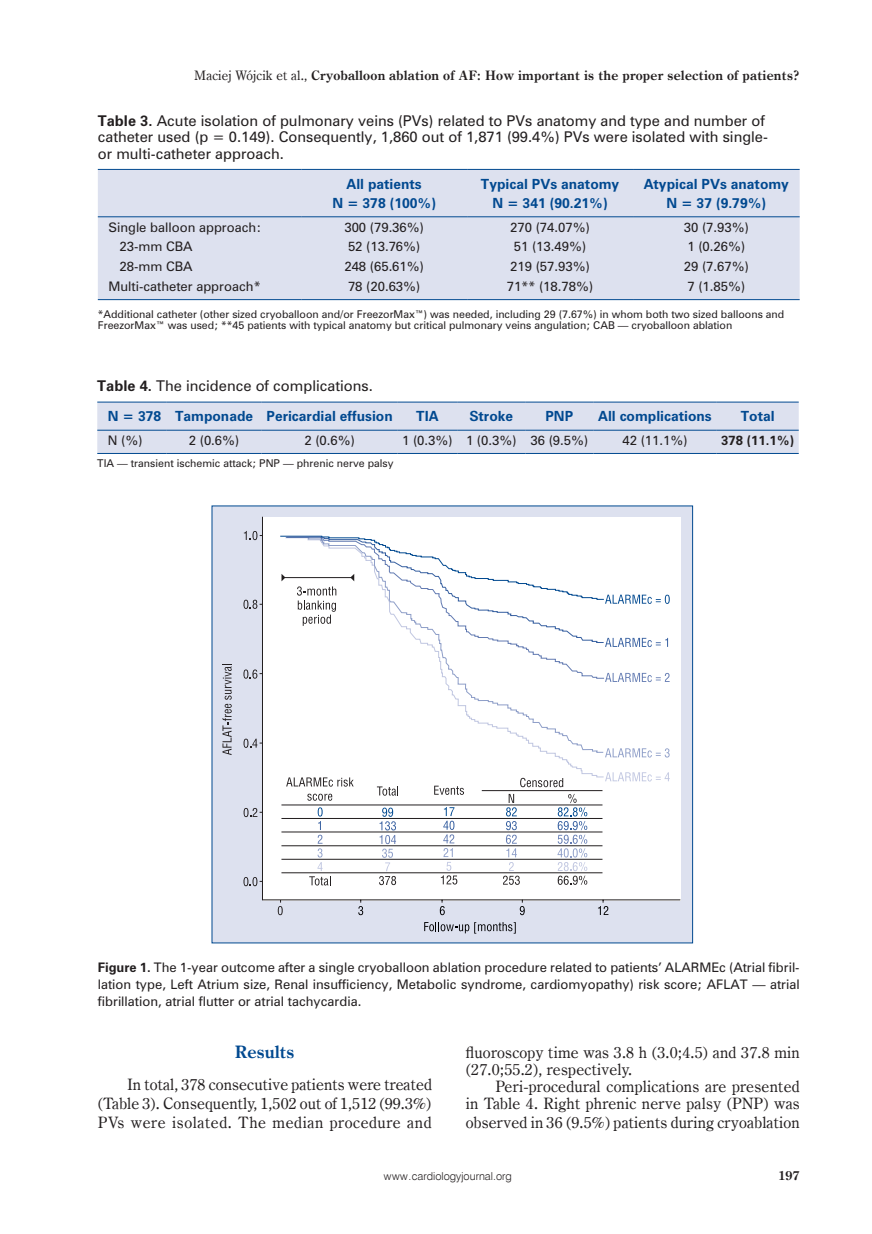
<style>
.page{position:relative;width:872px;height:1234px;background:#fff}
.page>*{position:absolute;margin:0;border:0;box-sizing:border-box;transform-origin:0 0}
._05_-_Śródtytuł_-_1{font:700 17.25px "Century Oldst EU";color:#014990}
._08_-_Tekst{font:15.75px/19px "Century Oldst EU";letter-spacing:.015em;color:#231f20;text-align:justify}
._12_-_Tabela_numer{font:13.5px/16.5px "Zurich PL";color:#231f20}
.t1{font:700 13.05px "Century Oldst EU";letter-spacing:.015em;color:#231f20}
._13_-_Tabela_-_nagłó{font:700 12.75px "Zurich PL";color:#014990}
.t2{font:700 12.75px "Century Oldst EU";color:#231f20}
._15_-_Rycina_-_podpi{font:12px/17.2px "Zurich PL";color:#231f20;text-align:justify}
._14_-_Tabela_-_tekst{font:12px "Zurich PL";color:#231f20}
._14_-_Tabela_-_tekst-2{font:700 12px "Zurich PL";color:#231f20}
.t3{font:10.95px "Swis 721 Lt EU";color:#231f20}
._14_-_Tabels_przypis{font:9.75px/10.9px "Zurich PL";color:#231f20}
.s1{font-weight:400}
.s2{font-weight:700}
</style>
<div class="page">
<div style="left:98px;top:170px;width:701px;height:129px;background:#dde1ef"></div>
<hr style="left:98px;top:299px;width:203px;height:1px;background:#014990">
<hr style="left:301px;top:299px;width:166px;height:1px;background:#014990">
<hr style="left:467px;top:299px;width:166px;height:1px;background:#014990">
<hr style="left:633px;top:299px;width:166px;height:1px;background:#014990">
<hr style="left:301px;top:169px;width:166px;height:1px;background:#014990">
<hr style="left:467px;top:169px;width:166px;height:1px;background:#014990">
<hr style="left:633px;top:169px;width:166px;height:1px;background:#014990">
<hr style="left:98px;top:169px;width:203px;height:1px;background:#014990">
<hr style="left:98px;top:216px;width:203px;height:1px;background:#014990">
<hr style="left:301px;top:216px;width:166px;height:1px;background:#014990">
<hr style="left:467px;top:216px;width:166px;height:1px;background:#014990">
<hr style="left:633px;top:216px;width:166px;height:1px;background:#014990">
<div style="left:97px;top:402px;width:701px;height:51px;background:#dde1ef"></div>
<hr style="left:97px;top:401px;width:70px;height:1px;background:#014990">
<hr style="left:167px;top:401px;width:94px;height:1px;background:#014990">
<hr style="left:261px;top:401px;width:137px;height:1px;background:#014990">
<hr style="left:398px;top:401px;width:59px;height:1px;background:#014990">
<hr style="left:457px;top:401px;width:68px;height:1px;background:#014990">
<hr style="left:525px;top:401px;width:68px;height:1px;background:#014990">
<hr style="left:593px;top:401px;width:123px;height:1px;background:#014990">
<hr style="left:716px;top:401px;width:82px;height:1px;background:#014990">
<hr style="left:97px;top:430px;width:70px;height:1px;background:#014990">
<hr style="left:167px;top:430px;width:94px;height:1px;background:#014990">
<hr style="left:261px;top:430px;width:137px;height:1px;background:#014990">
<hr style="left:398px;top:430px;width:59px;height:1px;background:#014990">
<hr style="left:457px;top:430px;width:68px;height:1px;background:#014990">
<hr style="left:525px;top:430px;width:68px;height:1px;background:#014990">
<hr style="left:593px;top:430px;width:123px;height:1px;background:#014990">
<hr style="left:716px;top:430px;width:82px;height:1px;background:#014990">
<hr style="left:97px;top:453px;width:70px;height:1px;background:#014990">
<hr style="left:167px;top:453px;width:94px;height:1px;background:#014990">
<hr style="left:261px;top:453px;width:137px;height:1px;background:#014990">
<hr style="left:398px;top:453px;width:59px;height:1px;background:#014990">
<hr style="left:457px;top:453px;width:68px;height:1px;background:#014990">
<hr style="left:525px;top:453px;width:68px;height:1px;background:#014990">
<hr style="left:593px;top:453px;width:123px;height:1px;background:#014990">
<hr style="left:716px;top:453px;width:82px;height:1px;background:#014990">
<div style="left:212px;top:505px;width:481px;height:438px;background:#dde1ef"></div>
<svg style="left:243px;top:877px;width:14px;height:9px"></svg>
<svg style="left:278px;top:906px;width:5px;height:9px"></svg>
<svg style="left:358px;top:906px;width:5px;height:9px"></svg>
<svg style="left:440px;top:906px;width:5px;height:9px"></svg>
<svg style="left:520px;top:906px;width:5px;height:9px"></svg>
<svg style="left:598px;top:906px;width:10px;height:8px"></svg>
<svg style="left:424px;top:922px;width:92px;height:11px"></svg>
<svg style="left:244px;top:808px;width:13px;height:9px"></svg>
<svg style="left:243px;top:738px;width:14px;height:9px"></svg>
<svg style="left:243px;top:669px;width:14px;height:9px"></svg>
<svg style="left:243px;top:599px;width:14px;height:9px"></svg>
<svg style="left:244px;top:531px;width:13px;height:9px"></svg>
<svg style="left:259px;top:516px;width:422px;height:387px;background:#f3f4f5"></svg>
<hr style="left:482px;top:790px;width:120px;height:1px;background:#231f20">
<hr style="left:281px;top:804px;width:321px;height:1px;background:#231f20">
<hr style="left:281px;top:817px;width:321px;height:1px;background:#231f20">
<hr style="left:281px;top:831px;width:321px;height:1px;background:#231f20">
<hr style="left:281px;top:845px;width:321px;height:1px;background:#231f20">
<hr style="left:281px;top:858px;width:321px;height:1px;background:#231f20">
<hr style="left:281px;top:872px;width:321px;height:1px;background:#231f20">
<div style="left:284px;top:647px;width:320px;height:130px;background:#fff"></div>
<div style="left:285px;top:679px;width:319px;height:74px;background:#fff"></div>
<div style="left:285px;top:647px;width:320px;height:32px;background:#fff"></div>
<svg style="left:279px;top:535px;width:390px;height:112px;background:#f3f5f8"></svg>
<svg style="left:222px;top:664px;width:10px;height:91px"></svg>
<p class="t1" style="left:195px;top:67px;width:606px"><span class="s1">Maciej Wójcik et al.,</span> Cryoballoon ablation of AF: How important is the proper selection of patients?</p>
<p class="_12_-_Tabela_numer" style="left:98px;top:112px;width:671px"><span class="s2">Table 3.</span> Acute isolation of pulmonary veins (PVs) related to PVs anatomy and type and number of catheter used (p = 0.149). Consequently, 1,860 out of 1,871 (99.4%) PVs were isolated with single&shy;or multi-catheter approach.</p>
<p class="_13_-_Tabela_-_nagłó" style="left:346px;top:175px;width:77px">All patients</p>
<p class="_13_-_Tabela_-_nagłó" style="left:332px;top:194px;width:105px">N = 378 (100%)</p>
<p class="_13_-_Tabela_-_nagłó" style="left:481px;top:175px;width:140px">Typical PVs anatomy</p>
<p class="_13_-_Tabela_-_nagłó" style="left:492px;top:194px;width:117px">N = 341 (90.21%)</p>
<p class="_13_-_Tabela_-_nagłó" style="left:644px;top:175px;width:147px">Atypical PVs anatomy</p>
<p class="_13_-_Tabela_-_nagłó" style="left:666px;top:194px;width:101px">N = 37 (9.79%)</p>
<p class="_14_-_Tabela_-_tekst" style="left:108px;top:219px;width:154px">Single balloon approach:</p>
<p class="_14_-_Tabela_-_tekst" style="left:344px;top:219px;width:81px">300 (79.36%)</p>
<p class="_14_-_Tabela_-_tekst" style="left:510px;top:219px;width:81px">270 (74.07%)</p>
<p class="_14_-_Tabela_-_tekst" style="left:684px;top:219px;width:67px">30 (7.93%)</p>
<p class="_14_-_Tabela_-_tekst" style="left:119px;top:239px;width:75px">23-mm CBA</p>
<p class="_14_-_Tabela_-_tekst" style="left:348px;top:239px;width:74px">52 (13.76%)</p>
<p class="_14_-_Tabela_-_tekst" style="left:514px;top:239px;width:74px">51 (13.49%)</p>
<p class="_14_-_Tabela_-_tekst" style="left:687px;top:239px;width:59px">1 (0.26%)</p>
<p class="_14_-_Tabela_-_tekst" style="left:119px;top:258px;width:75px">28-mm CBA</p>
<p class="_14_-_Tabela_-_tekst" style="left:344px;top:258px;width:81px">248 (65.61%)</p>
<p class="_14_-_Tabela_-_tekst" style="left:510px;top:258px;width:81px">219 (57.93%)</p>
<p class="_14_-_Tabela_-_tekst" style="left:684px;top:258px;width:67px">29 (7.67%)</p>
<p class="_14_-_Tabela_-_tekst" style="left:108px;top:278px;width:154px">Multi-catheter approach*</p>
<p class="_14_-_Tabela_-_tekst" style="left:348px;top:278px;width:74px">78 (20.63%)</p>
<p class="_14_-_Tabela_-_tekst" style="left:507px;top:278px;width:88px">71** (18.78%)</p>
<p class="_14_-_Tabela_-_tekst" style="left:687px;top:278px;width:59px">7 (1.85%)</p>
<p class="_14_-_Tabels_przypis" style="left:98px;top:308px;width:688px">*Additional catheter (other sized cryoballoon and/or FreezorMax™) was needed, including 29 (7.67%) in whom both two sized balloons and<br>FreezorMax™ was used; **45 patients with typical anatomy but critical pulmonary veins angulation; CAB — cryoballoon ablation</p>
<p class="_12_-_Tabela_numer" style="left:97px;top:378px;width:277px"><span class="s2">Table 4.</span> The incidence of complications.</p>
<p class="_13_-_Tabela_-_nagłó" style="left:108px;top:407px;width:55px">N = 378</p>
<p class="_13_-_Tabela_-_nagłó" style="left:175px;top:407px;width:80px">Tamponade</p>
<p class="_13_-_Tabela_-_nagłó" style="left:266px;top:407px;width:128px">Pericardial effusion</p>
<p class="_13_-_Tabela_-_nagłó" style="left:416px;top:407px;width:24px">TIA</p>
<p class="_13_-_Tabela_-_nagłó" style="left:469px;top:407px;width:45px">Stroke</p>
<p class="_13_-_Tabela_-_nagłó" style="left:545px;top:407px;width:29px">PNP</p>
<p class="_13_-_Tabela_-_nagłó" style="left:598px;top:407px;width:115px">All complications</p>
<p class="_13_-_Tabela_-_nagłó" style="left:740px;top:407px;width:35px">Total</p>
<p class="_14_-_Tabela_-_tekst" style="left:108px;top:432px;width:36px">N (%)</p>
<p class="_14_-_Tabela_-_tekst" style="left:189px;top:432px;width:52px">2 (0.6%)</p>
<p class="_14_-_Tabela_-_tekst" style="left:304px;top:432px;width:52px">2 (0.6%)</p>
<p class="_14_-_Tabela_-_tekst" style="left:402px;top:432px;width:52px">1 (0.3%)</p>
<p class="_14_-_Tabela_-_tekst" style="left:466px;top:432px;width:52px">1 (0.3%)</p>
<p class="_14_-_Tabela_-_tekst" style="left:530px;top:432px;width:59px">36 (9.5%)</p>
<p class="_14_-_Tabela_-_tekst" style="left:622px;top:432px;width:67px">42 (11.1%)</p>
<p class="_14_-_Tabela_-_tekst-2" style="left:721px;top:432px;width:74px">378 (11.1%)</p>
<p class="_14_-_Tabels_przypis" style="left:97px;top:458px;width:298px">TIA — transient ischemic attack; PNP — phrenic nerve palsy</p>
<p class="_15_-_Rycina_-_podpi" style="left:98px;top:957px;width:703px"><span class="s2">Figure 1.</span> The 1-year outcome after a single cryoballoon ablation procedure related to patients’ ALARMEc (Atrial fibril&shy;lation type, Left Atrium size, Renal insufficiency, Metabolic syndrome, cardiomyopathy) risk score; AFLAT — atrial fibrillation, atrial flutter or atrial tachycardia.</p>
<p class="_05_-_Śródtytuł_-_1" style="left:235px;top:1041px;width:61px">Results</p>
<p class="_08_-_Tekst" style="left:98px;top:1075px;width:335px;text-indent:30px">In total, 378 consecutive patients were treated (Table 3). Consequently, 1,502 out of 1,512 (99.3%)<br>PVs were isolated. The median procedure and</p>
<p class="_08_-_Tekst" style="left:466px;top:1044px;width:335px;line-height:17px">fluoroscopy time was 3.8 h (3.0;4.5) and 37.8 min (27.0;55.2), respectively.</p>
<p class="_08_-_Tekst" style="left:466px;top:1078px;width:335px;line-height:17px;text-align:right">Peri-procedural complications are presented<br>in Table 4. Right phrenic nerve palsy (PNP) was</p>
<p class="_08_-_Tekst" style="left:466px;top:1113px;width:335px">observed in 36 (9.5%) patients during cryoablation</p>
<p class="t3" style="left:384px;top:1169px;width:129px">www.cardiologyjournal.org</p>
<p class="t2" style="left:778px;top:1167px;width:23px">197</p>
</div>
